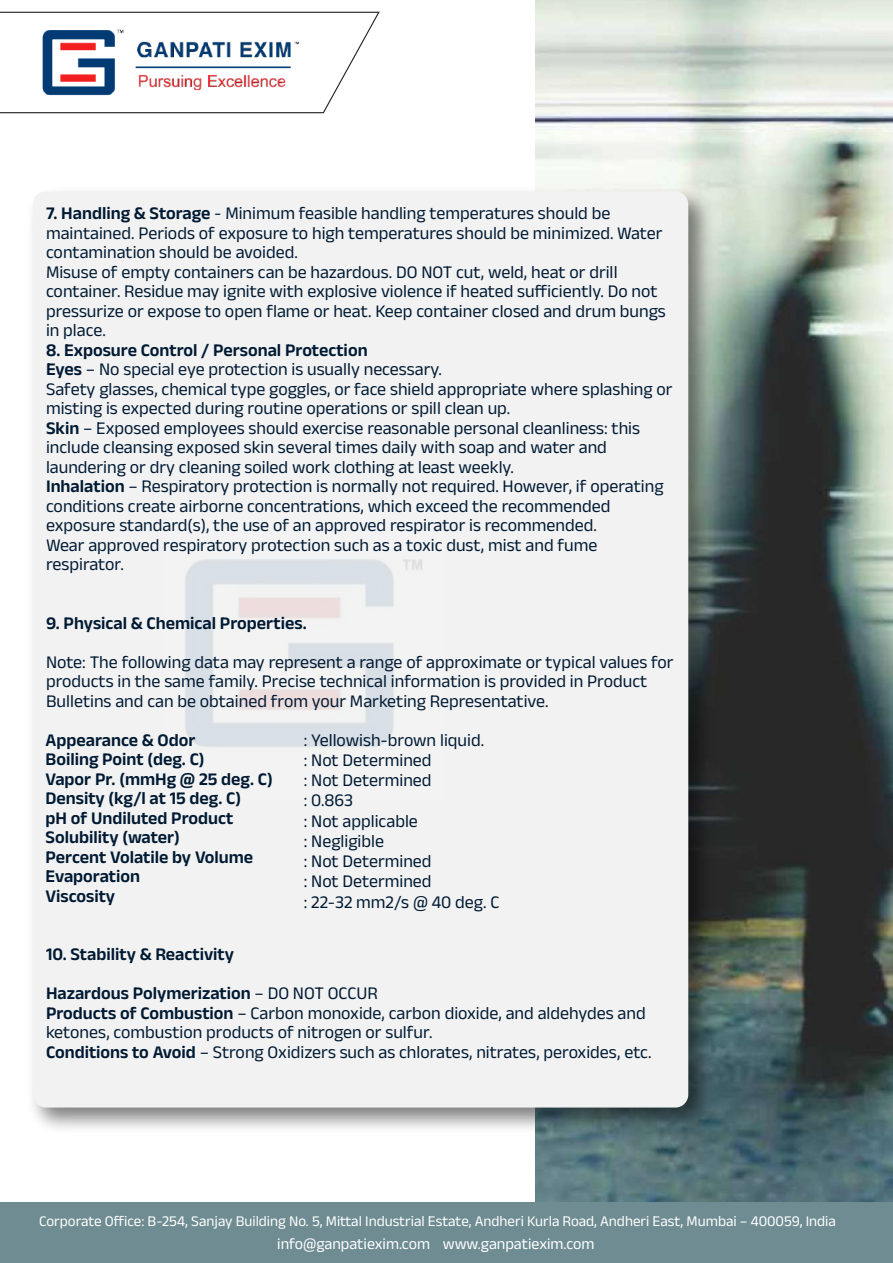
<style>
.page{position:relative;width:893px;height:1263px;background:#fff}
.page>*{position:absolute;margin:0;border:0;box-sizing:border-box;transform-origin:0 0}
.t1{font:18px/19.5px "Anek Devanagari";color:#001a33}
.t2{font:600 18px/19.5px "Anek Devanagari";color:#001a33}
.t3{font:15.9px "Anek Devanagari";color:#fff}
.t4{font:15px "Anek Devanagari";color:#fff}
.s1{font-weight:600}
.s2{font-weight:400}
</style>
<div class="page">
<img style="left:535px;top:0;width:358px;height:1202px">
<div style="left:0;top:1202px;width:893px;height:61px;background:#6e8c92"></div>
<svg style="left:0;top:11px;width:380px;height:103px"></svg>
<img style="left:31px;top:17px;width:279px;height:88px">
<img style="left:32px;top:179px;width:689px;height:962px">
<div style="left:33px;top:191px;width:655px;height:916px;background:#f2f2f2;border-radius:13px"></div>
<img style="left:185px;top:559px;width:237px;height:188px">
<p class="t1" style="left:46px;top:203px;width:621px"><span class="s1">7. Handling &amp; Storage</span> - Minimum feasible handling temperatures should be maintained. Periods of exposure to high temperatures should be minimized. Water contamination should be avoided.<br>Misuse of empty containers can be hazardous. DO NOT cut, weld, heat or drill container. Residue may ignite with explosive violence if heated sufficiently. Do not pressurize or expose to open flame or heat. Keep container closed and drum bungs in place.</p>
<p class="t1" style="left:46px;top:340px;width:628px"><span class="s1">8. Exposure Control / Personal Protection<br>Eyes</span> – No special eye protection is usually necessary.<br>Safety glasses, chemical type goggles, or face shield appropriate where splashing or misting is expected during routine operations or spill clean up.<br><span class="s1">Skin</span> – Exposed employees should exercise reasonable personal cleanliness: this include cleansing exposed skin several times daily with soap and water and laundering or dry cleaning soiled work clothing at least weekly.<br><span class="s1">Inhalation</span> – Respiratory protection is normally not required. However, if operating conditions create airborne concentrations, which exceed the recommended exposure standard(s), the use of an approved respirator is recommended.<br>Wear approved respiratory protection such as a toxic dust, mist and fume respirator.</p>
<p class="t2" style="left:46px;top:613px;width:262px">9. Physical &amp; Chemical Properties.</p>
<p class="t1" style="left:46px;top:652px;width:629px">Note: The following data may represent a range of approximate or typical values for products in the same family. Precise technical information is provided in Product<br>Bulletins and can be obtained from your Marketing Representative.</p>
<p class="t2" style="left:46px;top:730px;width:229px">Appearance &amp; Odor<br>Boiling Point (deg. C)<br>Vapor Pr. (mmHg @ 25 deg. C)<br>Density (kg/l at 15 deg. C)<br>pH of Undiluted Product<br>Solubility (water)<br>Percent Volatile by Volume<br>Evaporation<br>Viscosity</p>
<p class="t1" style="left:304px;top:729px;width:197px;line-height:20.2px">: Yellowish-brown liquid.<br>: Not Determined<br>: Not Determined<br>: 0.863<br>: Not applicable<br>: Negligible<br>: Not Determined<br>: Not Determined<br>: 22-32 mm2/s @ 40 deg. C</p>
<p class="t2" style="left:46px;top:935px;width:333px;line-height:39px">10. Stability &amp; Reactivity<br>Hazardous Polymerization <span class="s2">– DO NOT OCCUR</span></p>
<p class="t1" style="left:46px;top:1003px;width:607px"><span class="s1">Products of Combustion</span> – Carbon monoxide, carbon dioxide, and aldehydes and ketones, combustion products of nitrogen or sulfur.<br><span class="s1">Conditions to Avoid</span> – Strong Oxidizers such as chlorates, nitrates, peroxides, etc.</p>
<p class="t4" style="left:39px;top:1212px;width:798px">Corporate Office: B-254, Sanjay Building No. 5, Mittal Industrial Estate, Andheri Kurla Road, Andheri East, Mumbai – 400059, India</p>
<p class="t3" style="left:277px;top:1235px;width:319px">info@ganpatiexim.com www.ganpatiexim.com</p>
</div>
